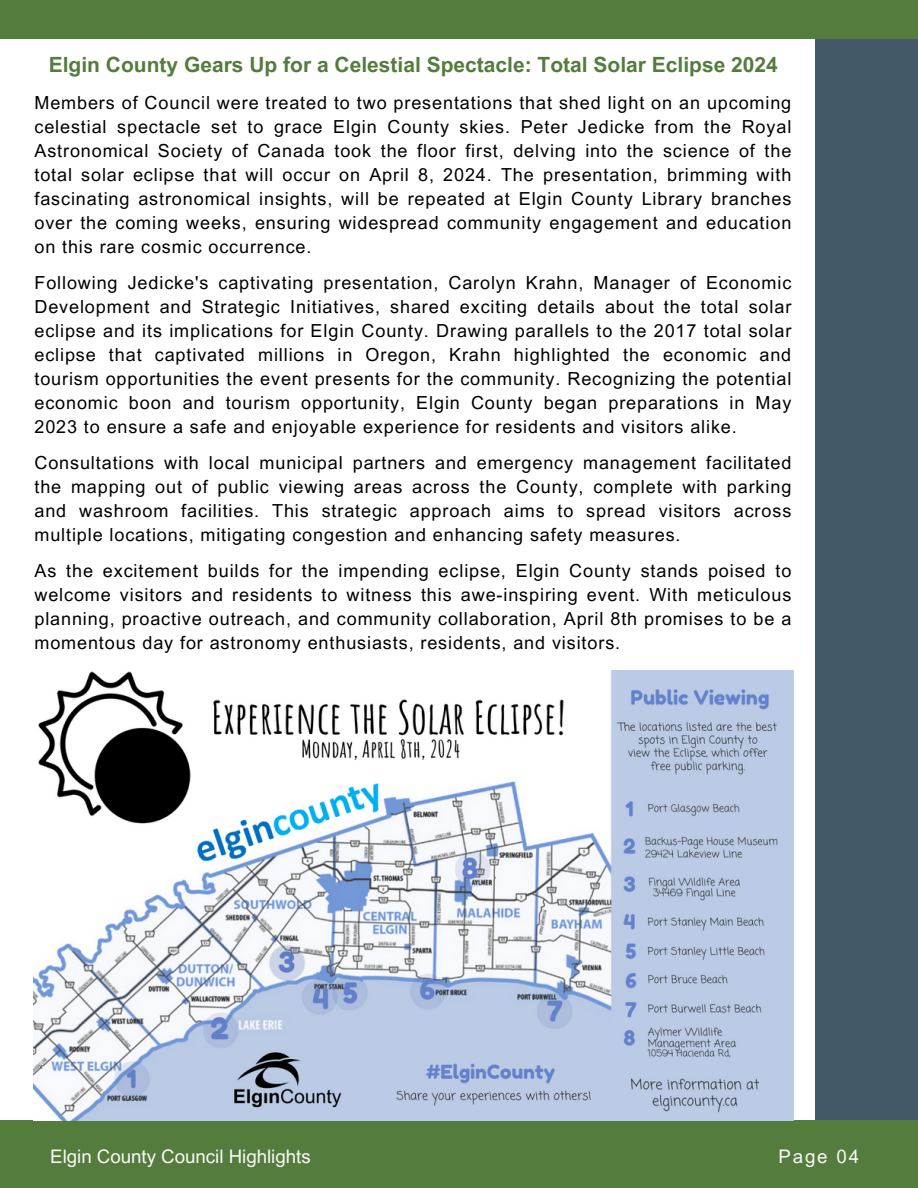
<style>
.page{position:relative;width:918px;height:1188px;background:#fff}
.page>*{position:absolute;margin:0;border:0;box-sizing:border-box;transform-origin:0 0}
.t1{font:700 21px "Arial MT Pro";color:#547c3c}
.t2{font:18.75px "Arial MT Pro";color:#fafafa}
.t3{font:18px/24px "Arial MT Pro";letter-spacing:.05em;color:#000;text-align:justify}
</style>
<div class="page">
<div style="left:815px;top:0;width:103px;height:1149px;background:#435967"></div>
<div style="left:0;top:1120px;width:918px;height:68px;background:#547c3c"></div>
<div style="left:0;top:0;width:918px;height:38px;background:#547c3c"></div>
<img style="left:34px;top:670px;width:759px;height:450px">
<p class="t1" style="left:49px;top:56px;width:731px">Elgin County Gears Up for a Celestial Spectacle: Total Solar Eclipse 2024</p>
<h1 class="t3" style="left:34px;top:93px;width:758px">Members of Council were treated to two presentations that shed light on an upcoming celestial spectacle set to grace Elgin County skies. Peter Jedicke from the Royal Astronomical Society of Canada took the floor first, delving into the science of the total solar eclipse that will occur on April 8, 2024. The presentation, brimming with fascinating astronomical insights, will be repeated at Elgin County Library branches over the coming weeks, ensuring widespread community engagement and education on this rare cosmic occurrence.</h1>
<p class="t3" style="left:34px;top:273px;width:758px">Following Jedicke's captivating presentation, Carolyn Krahn, Manager of Economic Development and Strategic Initiatives, shared exciting details about the total solar eclipse and its implications for Elgin County. Drawing parallels to the 2017 total solar eclipse that captivated millions in Oregon, Krahn highlighted the economic and tourism opportunities the event presents for the community. Recognizing the potential economic boon and tourism opportunity, Elgin County began preparations in May 2023 to ensure a safe and enjoyable experience for residents and visitors alike.</p>
<p class="t3" style="left:34px;top:453px;width:758px">Consultations with local municipal partners and emergency management facilitated the mapping out of public viewing areas across the County, complete with parking and washroom facilities. This strategic approach aims to spread visitors across multiple locations, mitigating congestion and enhancing safety measures.</p>
<p class="t3" style="left:34px;top:561px;width:758px">As the excitement builds for the impending eclipse, Elgin County stands poised to welcome visitors and residents to witness this awe-inspiring event. With meticulous planning, proactive outreach, and community collaboration, April 8th promises to be a momentous day for astronomy enthusiasts, residents, and visitors.</p>
<p class="t2" style="left:50px;top:1150px;width:262px">Elgin County Council Highlights</p>
<p class="t2" style="left:778px;top:1150px;width:82px">Page 04</p>
</div>
